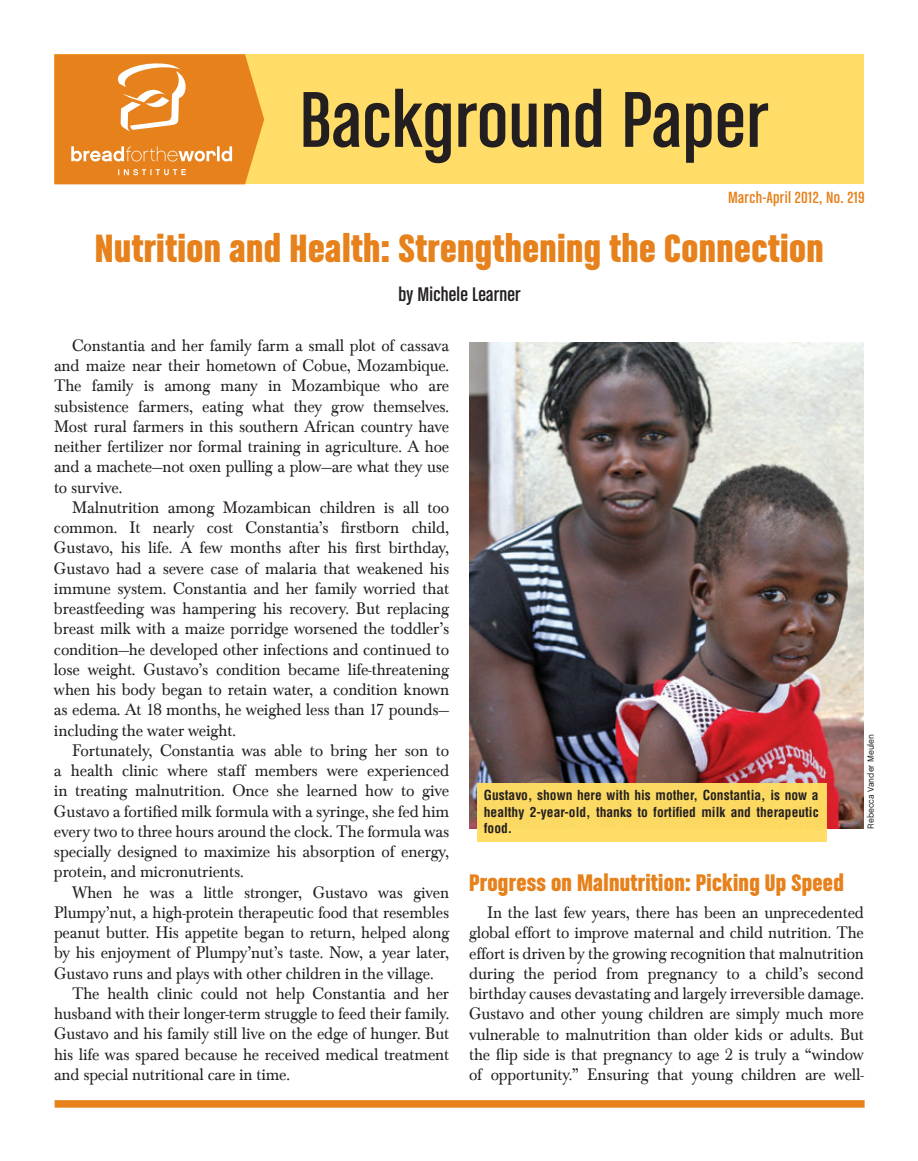
<style>
.page{position:relative;width:918px;height:1161px;background:#fff}
.page>*{position:absolute;margin:0;border:0;box-sizing:border-box;transform-origin:0 0}
.t1{font:84px "Chalet Comprime Cologne Sixty";letter-spacing:.01em;color:#231f20;scale:1.1 1}
.t2{font:42px "Chalet Comprime Hong Kong Sixty";letter-spacing:.01em;color:#e6811b;scale:1.1 1}
.t3{font:25.5px "Chalet Comprime Hong Kong Sixty";letter-spacing:.01em;color:#e6811b;scale:1.1 1}
.t4{font:21px "Chalet Comprime Cologne Sixty";letter-spacing:.01em;color:#231f20;scale:1.1 1}
.t5{font:17.25px/20.2px "Baskerville Com";letter-spacing:-.01em;color:#231f20;text-align:justify;scale:.96 1}
.t6{font:17.25px/20.2px "Baskerville Com";letter-spacing:-.01em;color:#231f20;text-align:justify}
.t7{font:17.25px "Chalet Comprime Cologne Sixty";letter-spacing:.02em;color:#e6811b;scale:1.1 1}
.t8{font:700 condensed 13.5px/16.5px "Helvetica";color:#231f20;text-align:justify}
.t9{font:9px "Chalet";letter-spacing:-.005em;color:#231f20;scale:.95 1}
</style>
<div class="page">
<img style="left:469px;top:343px;width:395px;height:486px">
<div style="left:54px;top:54px;width:810px;height:130px;background:#ffdd68"></div>
<div style="left:55px;top:1100px;width:810px;height:8px;background:#e6811b"></div>
<svg style="left:54px;top:54px;width:210px;height:130px;background:#e98f30"></svg>
<div style="left:477px;top:784px;width:350px;height:58px;background:#ffdd63"></div>
<h1 class="t1" style="left:299px;top:73px;width:428px">Background Paper</h1>
<p class="t7" style="left:728px;top:188px;width:126px">March-April 2012, No. 219</p>
<h2 class="t2" style="left:95px;top:224px;width:664px">Nutrition and Health: Strengthening the Connection</h2>
<p class="t4" style="left:398px;top:283px;width:113px">by Michele Learner</p>
<p class="t5" style="left:54px;top:335px;width:413px;text-indent:18px">Constantia and her family farm a small plot of cassava and maize near their hometown of Cobue, Mozambique.<br>The family is among many in Mozambique who are subsistence farmers, eating what they grow themselves.<br>Most rural farmers in this southern African country have neither fertilizer nor formal training in agriculture. A hoe and a machete—not oxen pulling a plow—are what they use to survive.</p>
<p class="t6" style="left:54px;top:497px;width:397px;text-indent:18px">Malnutrition among Mozambican children is all too common. It nearly cost Constantia’s firstborn child, Gustavo, his life. A few months after his first birthday, Gustavo had a severe case of malaria that weakened his immune system. Constantia and her family worried that breastfeeding was hampering his recovery. But replacing breast milk with a maize porridge worsened the toddler’s condition—he developed other infections and continued to lose weight. Gustavo’s condition became life-threatening when his body began to retain water, a condition known as edema. At 18 months, he weighed less than 17 pounds— including the water weight.</p>
<p class="t6" style="left:54px;top:740px;width:397px;text-indent:18px">Fortunately, Constantia was able to bring her son to a health clinic where staff members were experienced in treating malnutrition. Once she learned how to give Gustavo a fortified milk formula with a syringe, she fed him every two to three hours around the clock. The formula was specially designed to maximize his absorption of energy, protein, and micronutrients.</p>
<p class="t5" style="left:72px;top:882px;width:394px">When he was a little stronger, Gustavo was given</p>
<p class="t5" style="left:54px;top:902px;width:413px">Plumpy’nut, a high-protein therapeutic food that resembles</p>
<p class="t5" style="left:54px;top:923px;width:413px">peanut butter. His appetite began to return, helped along</p>
<p class="t5" style="left:54px;top:943px;width:413px">by his enjoyment of Plumpy’nut’s taste. Now, a year later,</p>
<p class="t5" style="left:54px;top:963px;width:397px">Gustavo runs and plays with other children in the village.</p>
<p class="t5" style="left:72px;top:983px;width:394px">The health clinic could not help Constantia and her</p>
<p class="t5" style="left:54px;top:1004px;width:413px">husband with their longer-term struggle to feed their family.</p>
<p class="t5" style="left:54px;top:1024px;width:413px">Gustavo and his family still live on the edge of hunger. But</p>
<p class="t5" style="left:54px;top:1044px;width:413px">his life was spared because he received medical treatment</p>
<p class="t5" style="left:54px;top:1064px;width:248px">and special nutritional care in time.</p>
<p class="t8" style="left:484px;top:787px;width:336px">Gustavo, shown here with his mother, Constantia, is now a healthy 2-year-old, thanks to fortified milk and therapeutic food.</p>
<p class="t9" style="left:865px;top:829px;width:101px;rotate:-90deg">Rebecca Vander Meulen</p>
<h3 class="t3" style="left:469px;top:868px;width:342px">Progress on Malnutrition: Picking Up Speed</h3>
<p class="t5" style="left:469px;top:903px;width:413px;text-indent:18px">In the last few years, there has been an unprecedented global effort to improve maternal and child nutrition. The effort is driven by the growing recognition that malnutrition during the period from pregnancy to a child’s second birthday causes devastating and largely irreversible damage.<br>Gustavo and other young children are simply much more vulnerable to malnutrition than older kids or adults. But the flip side is that pregnancy to age 2 is truly a “window of opportunity.” Ensuring that young children are well-</p>
</div>
